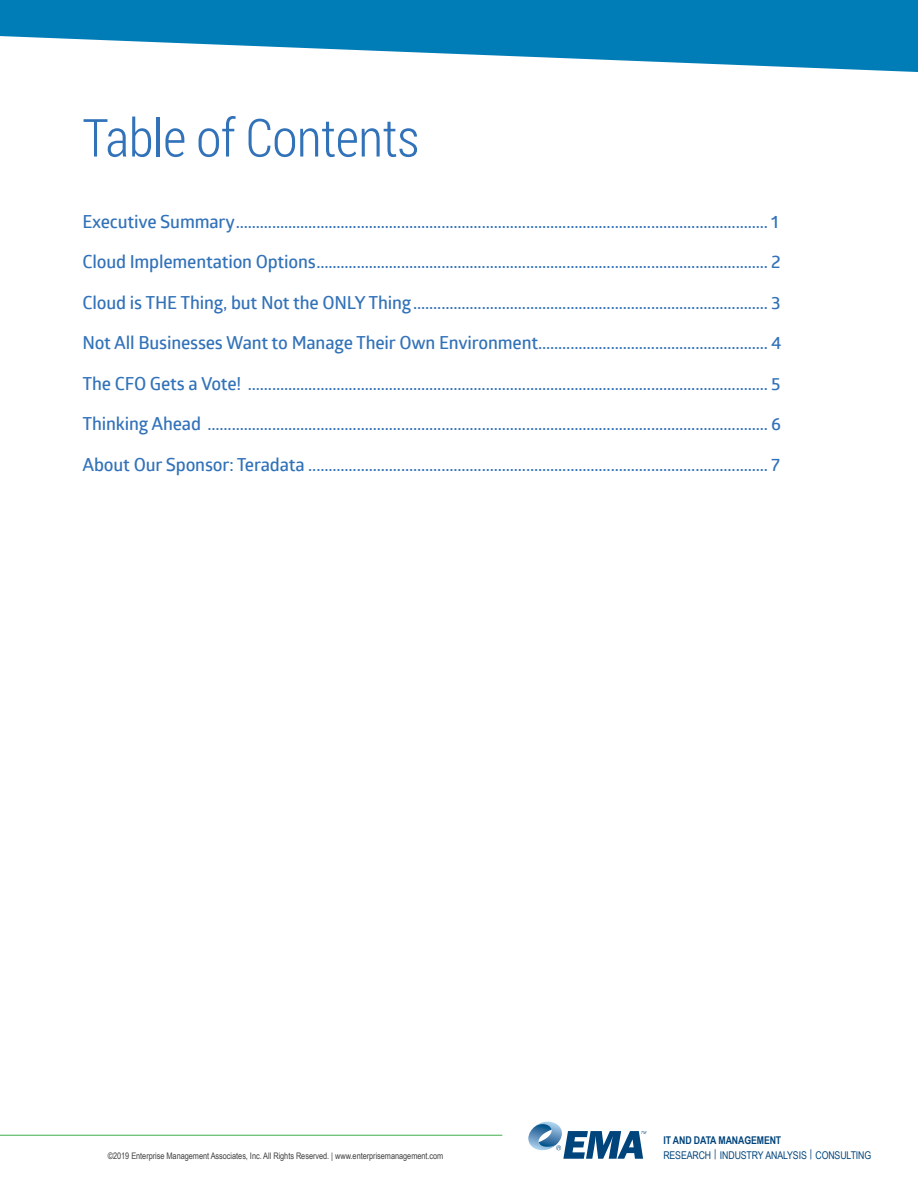
<style>
.page{position:relative;width:918px;height:1188px;background:#fff}
.page>*{position:absolute;margin:0;border:0;box-sizing:border-box;transform-origin:0 0}
.t1{font:300 52.5px "Roboto Condensed";letter-spacing:-.01em;color:#3272b9}
.t2{font:600 18px "Glober";letter-spacing:-.01em;color:#3272b9}
.t3{font:10.65px/14.5px "Arial Narrow";letter-spacing:-.01em;color:#00447c}
.t4{font:9px "Arial Narrow";letter-spacing:-.005em;color:#414042}
.s1{font-weight:700}
</style>
<div class="page">
<svg style="left:528px;top:1122px;width:118px;height:37px"></svg>
<svg style="left:0;top:0;width:918px;height:72px;fill:#007db7"></svg>
<hr style="left:0;top:1135px;width:502px;height:1px;background:#41ad49">
<h1 class="t1" style="left:82px;top:102px;width:338px">Table of Contents</h1>
<p class="t2" style="left:82px;top:209px;width:697px">Executive Summary.................................................................................................................................... 1</p>
<p class="t2" style="left:82px;top:249px;width:700px">Cloud Implementation Options................................................................................................................ 2</p>
<p class="t2" style="left:82px;top:290px;width:699px">Cloud is THE Thing, but Not the ONLY Thing........................................................................................ 3</p>
<p class="t2" style="left:82px;top:330px;width:700px">Not All Businesses Want to Manage Their Own Environment......................................................... 4</p>
<p class="t2" style="left:82px;top:371px;width:699px">The CFO Gets a Vote! ................................................................................................................................. 5</p>
<p class="t2" style="left:82px;top:411px;width:700px">Thinking Ahead ........................................................................................................................................... 6</p>
<p class="t2" style="left:82px;top:452px;width:699px">About Our Sponsor: Teradata .................................................................................................................. 7</p>
<p class="t4" style="left:108px;top:1149px;width:337px">©2019 Enterprise Management Associates, Inc. All Rights Reserved. | www.enterprisemanagement.com</p>
<p class="t3" style="left:663px;top:1133px;width:209px"><span class="s1">IT AND DATA MANAGEMENT<br></span>RESEARCH <sup>|</sup> INDUSTRY ANALYSIS <sup>|</sup> CONSULTING</p>
</div>
